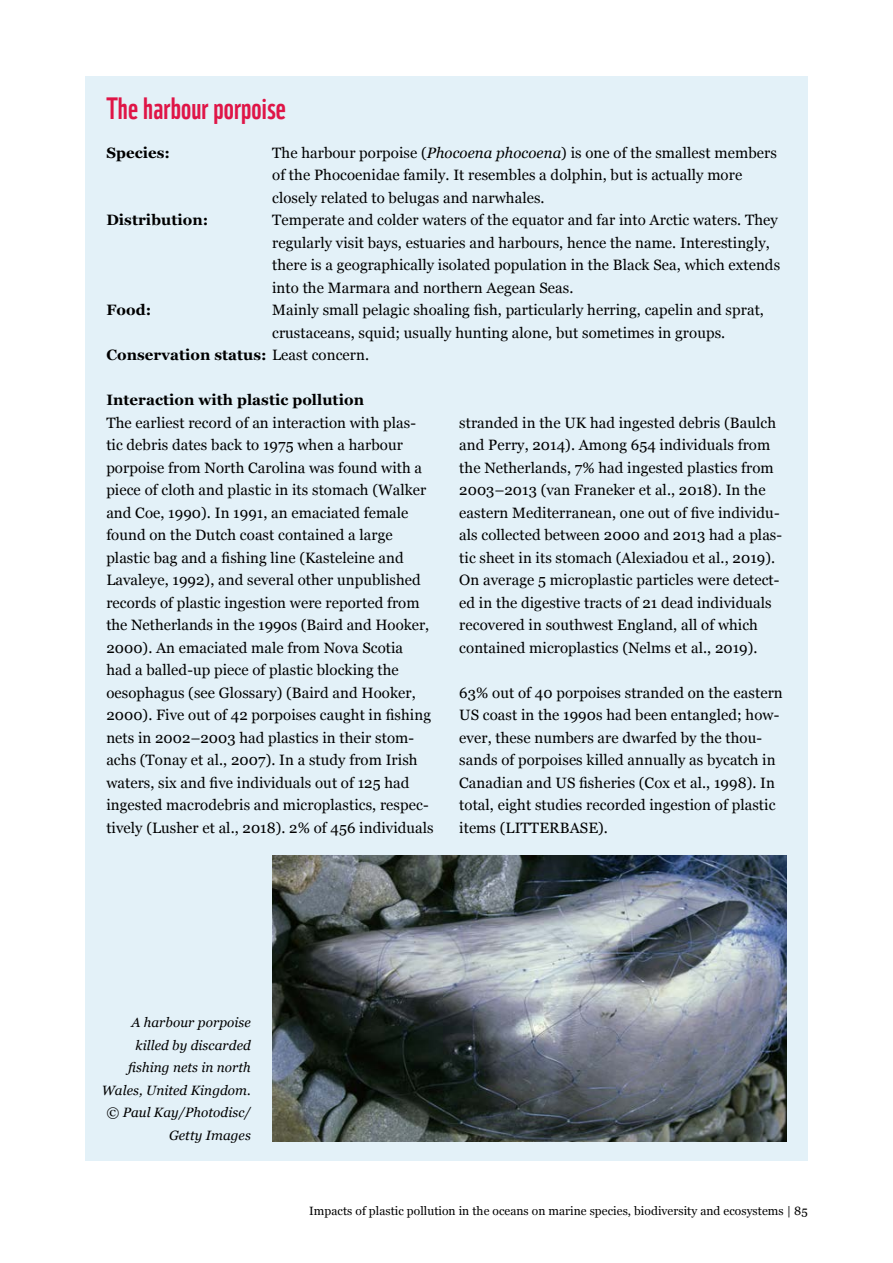
<style>
.page{position:relative;width:893px;height:1263px;background:#fff}
.page>*{position:absolute;margin:0;border:0;box-sizing:border-box;transform-origin:0 0}
.Head_Box{font:30px "WWF";letter-spacing:.005em;color:#df1547}
.Fließ_10_15{font:15px/22.5px "Georgia";letter-spacing:.005em;color:#000}
.Fließ_10_15-2{font:700 15px "Georgia";letter-spacing:.005em;color:#000}
.BU_am_Bild{font:italic 13.5px/22.5px "Georgia";letter-spacing:.005em;color:#000;text-align:right}
.t1{font:12px "Georgia";letter-spacing:.005em;color:#000}
.s1{font-style:italic}
.s2{font-weight:400}
.s3{font-weight:700}
</style>
<div class="page">
<div style="left:85px;top:77px;width:723px;height:1084px;background:#e3f1f8"></div>
<img style="left:272px;top:855px;width:515px;height:286px">
<p class="Head_Box" style="left:106px;top:85px;width:181px">The harbour porpoise</p>
<p class="Fließ_10_15-2" style="left:106px;top:141px;width:65px">Species:</p>
<p class="Fließ_10_15" style="left:272px;top:140px;width:506px">The harbour porpoise (<span class="s1">Phocoena phocoena</span>) is one of the smallest members of the Phocoenidae family. It resembles a dolphin, but is actually more closely related to belugas and narwhales.</p>
<p class="Fließ_10_15-2" style="left:106px;top:209px;width:103px">Distribution:</p>
<p class="Fließ_10_15" style="left:272px;top:208px;width:509px">Temperate and colder waters of the equator and far into Arctic waters. They regularly visit bays, estuaries and harbours, hence the name. Interestingly, there is a geographically isolated population in the Black Sea, which extends into the Marmara and northern Aegean Seas.</p>
<p class="Fließ_10_15-2" style="left:106px;top:299px;width:46px">Food:</p>
<p class="Fließ_10_15" style="left:272px;top:298px;width:493px">Mainly small pelagic shoaling fish, particularly herring, capelin and sprat, crustaceans, squid; usually hunting alone, but sometimes in groups.</p>
<p class="Fließ_10_15-2" style="left:106px;top:344px;width:264px">Conservation status: <span class="s2">Least concern.</span></p>
<p class="Fließ_10_15" style="left:106px;top:388px;width:329px"><span class="s3">Interaction with plastic pollution<br></span>The earliest record of an interaction with plas&shy;tic debris dates back to 1975 when a harbour porpoise from North Carolina was found with a piece of cloth and plastic in its stomach (Walker and Coe, 1990). In 1991, an emaciated female found on the Dutch coast contained a large plastic bag and a fishing line (Kasteleine and Lavaleye, 1992), and several other unpublished records of plastic ingestion were reported from the Netherlands in the 1990s (Baird and Hooker, 2000). An emaciated male from Nova Scotia<br>had a balled-up piece of plastic blocking the oesophagus (see Glossary) (Baird and Hooker, 2000). Five out of 42 porpoises caught in fishing nets in 2002–2003 had plastics in their stom&shy;achs (Tonay et al., 2007). In a study from Irish waters, six and five individuals out of 125 had ingested macrodebris and microplastics, respec&shy;tively (Lusher et al., 2018). 2% of 456 individuals</p>
<p class="Fließ_10_15" style="left:459px;top:410px;width:324px">stranded in the UK had ingested debris (Baulch and Perry, 2014). Among 654 individuals from the Netherlands, 7% had ingested plastics from 2003–2013 (van Franeker et al., 2018). In the eastern Mediterranean, one out of five individu&shy;als collected between 2000 and 2013 had a plas&shy;tic sheet in its stomach (Alexiadou et al., 2019).<br>On average 5 microplastic particles were detect&shy;ed in the digestive tracts of 21 dead individuals recovered in southwest England, all of which contained microplastics (Nelms et al., 2019).</p>
<p class="Fließ_10_15" style="left:459px;top:680px;width:325px">63% out of 40 porpoises stranded on the eastern US coast in the 1990s had been entangled; how&shy;ever, these numbers are dwarfed by the thou&shy;sands of porpoises killed annually as bycatch in Canadian and US fisheries (Cox et al., 1998). In total, eight studies recorded ingestion of plastic items (LITTERBASE).</p>
<p class="BU_am_Bild" style="left:102px;top:1011px;width:151px">A harbour porpoise killed by discarded fishing nets in north<br>Wales, United Kingdom. © Paul Kay/Photodisc/<br>Getty Images</p>
<p class="t1" style="left:309px;top:1202px;width:500px">Impacts of plastic pollution in the oceans on marine species, biodiversity and ecosystems | 85</p>
</div>
